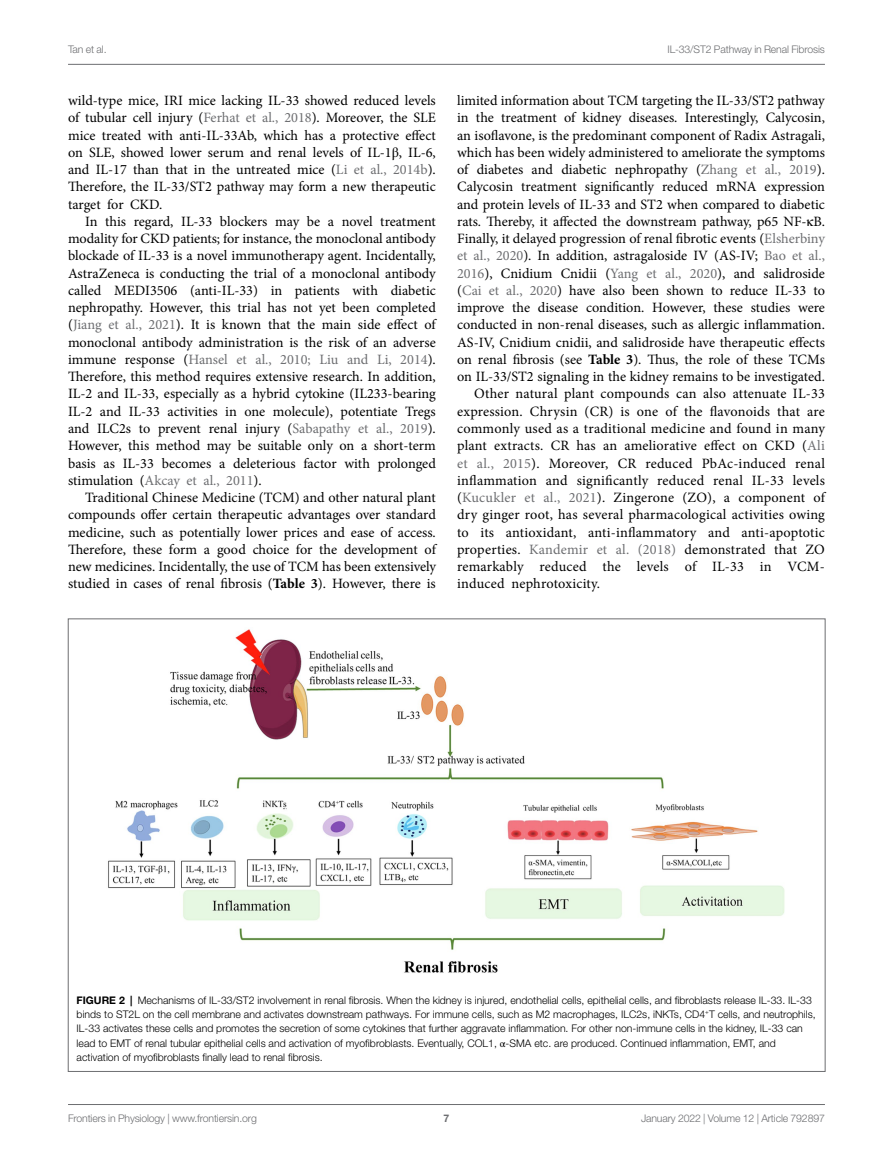
<style>
.page{position:relative;width:893px;height:1170px;background:#fff}
.page>*{position:absolute;margin:0;border:0;box-sizing:border-box;transform-origin:0 0}
.TEXT{font:14.25px/17.2px "Minion Pro";color:#000;text-align:justify}
.FIG_LEG{font:300 10.5px/14.2px "Helvetica Neue LT Std";color:#000}
.t1{font:300 10.5px "Helvetica Neue LT Std";letter-spacing:-.015em;color:#6d6e71}
.t2{font:700 10.5px "Helvetica Neue LT Std";color:#6d6e71}
.s1{color:#6d6e71}
.s2{font-family:"STIX General"}
.s3{font-weight:700}
.s4{font-family:"STIX General";font-weight:400}
</style>
<div class="page">
<hr style="left:68px;top:64px;width:757px;height:1px;background:#6d6e71">
<hr style="left:68px;top:1104px;width:757px;height:1px;background:#6d6e71">
<img style="left:108px;top:629px;width:677px;height:344px">
<p class="t1" style="left:68px;top:42px;width:40px">Tan et al.</p>
<p class="t1" style="left:667px;top:42px;width:159px">IL-33/ST2 Pathway in Renal Fibrosis</p>
<p class="TEXT" style="left:68px;top:92px;width:369px">wild-type mice, IRI mice lacking IL-33 showed reduced levels of tubular cell injury (<span class="s1">Ferhat et al., 2018</span>). Moreover, the SLE mice treated with anti-IL-33Ab, which has a protective effect on SLE, showed lower serum and renal levels of IL-1<span class="s2">β</span>, IL-6, and IL-17 than that in the untreated mice (<span class="s1">Li et al., 2014b</span>).<br>Therefore, the IL-33/ST2 pathway may form a new therapeutic target for CKD.</p>
<p class="TEXT" style="left:68px;top:213px;width:369px;text-indent:17px">In this regard, IL-33 blockers may be a novel treatment modality for CKD patients; for instance, the monoclonal antibody blockade of IL-33 is a novel immunotherapy agent. Incidentally, AstraZeneca is conducting the trial of a monoclonal antibody called MEDI3506 (anti-IL-33) in patients with diabetic nephropathy. However, this trial has not yet been completed (<span class="s1">Jiang et al., 2021</span>). It is known that the main side effect of monoclonal antibody administration is the risk of an adverse immune response (<span class="s1">Hansel et al., 2010; Liu and Li, 2014</span>).<br>Therefore, this method requires extensive research. In addition, IL-2 and IL-33, especially as a hybrid cytokine (IL233-bearing IL-2 and IL-33 activities in one molecule), potentiate Tregs and ILC2s to prevent renal injury (<span class="s1">Sabapathy et al., 2019</span>).<br>However, this method may be suitable only on a short-term basis as IL-33 becomes a deleterious factor with prolonged stimulation (<span class="s1">Akcay et al., 2011</span>).</p>
<p class="TEXT" style="left:68px;top:489px;width:369px;text-indent:17px">Traditional Chinese Medicine (TCM) and other natural plant compounds offer certain therapeutic advantages over standard medicine, such as potentially lower prices and ease of access.<br>Therefore, these form a good choice for the development of new medicines. Incidentally, the use of TCM has been extensively studied in cases of renal fibrosis (<span class="s3">Table 3</span>). However, there is</p>
<p class="TEXT" style="left:457px;top:92px;width:369px">limited information about TCM targeting the IL-33/ST2 pathway in the treatment of kidney diseases. Interestingly, Calycosin, an isoflavone, is the predominant component of Radix Astragali, which has been widely administered to ameliorate the symptoms of diabetes and diabetic nephropathy (<span class="s1">Zhang et al., 2019</span>).<br>Calycosin treatment significantly reduced mRNA expression and protein levels of IL-33 and ST2 when compared to diabetic rats. Thereby, it affected the downstream pathway, p65 NF-<span class="s2">κ</span>B.<br>Finally, it delayed progression of renal fibrotic events (<span class="s1">Elsherbiny et al., 2020</span>). In addition, astragaloside IV (AS-IV; <span class="s1">Bao et al., 2016</span>), Cnidium Cnidii (<span class="s1">Yang et al., 2020</span>), and salidroside (<span class="s1">Cai et al., 2020</span>) have also been shown to reduce IL-33 to improve the disease condition. However, these studies were conducted in non-renal diseases, such as allergic inflammation.<br>AS-IV, Cnidium cnidii, and salidroside have therapeutic effects on renal fibrosis (see <span class="s3">Table 3</span>). Thus, the role of these TCMs on IL-33/ST2 signaling in the kidney remains to be investigated.</p>
<p class="TEXT" style="left:457px;top:385px;width:369px;text-indent:17px">Other natural plant compounds can also attenuate IL-33 expression. Chrysin (CR) is one of the flavonoids that are commonly used as a traditional medicine and found in many plant extracts. CR has an ameliorative effect on CKD (<span class="s1">Ali et al., 2015</span>). Moreover, CR reduced PbAc-induced renal inflammation and significantly reduced renal IL-33 levels (<span class="s1">Kucukler et al., 2021</span>). Zingerone (ZO), a component of dry ginger root, has several pharmacological activities owing to its antioxidant, anti-inflammatory and anti-apoptotic properties. <span class="s1">Kandemir et al. (2018)</span> demonstrated that ZO remarkably reduced the levels of IL-33 in VCM&shy;induced nephrotoxicity.</p>
<p class="FIG_LEG" style="left:77px;top:992px;width:741px"><span class="s3">FIGURE 2 |</span> Mechanisms of IL-33/ST2 involvement in renal fibrosis. When the kidney is injured, endothelial cells, epithelial cells, and fibroblasts release IL-33. IL-33 binds to ST2L on the cell membrane and activates downstream pathways. For immune cells, such as M2 macrophages, ILC2s, iNKTs, CD4<sup>+</sup>T cells, and neutrophils, IL-33 activates these cells and promotes the secretion of some cytokines that further aggravate inflammation. For other non-immune cells in the kidney, IL-33 can lead to EMT of renal tubular epithelial cells and activation of myofibroblasts. Eventually, COL1, <span class="s4">α</span>-SMA etc. are produced. Continued inflammation, EMT, and activation of myofibroblasts finally lead to renal fibrosis.</p>
<p class="t1" style="left:68px;top:1111px;width:190px">Frontiers in Physiology | www.frontiersin.org</p>
<p class="t2" style="left:444px;top:1111px;width:7px">7</p>
<p class="t1" style="left:641px;top:1111px;width:185px">January 2022 | Volume 12 | Article 792897</p>
</div>
